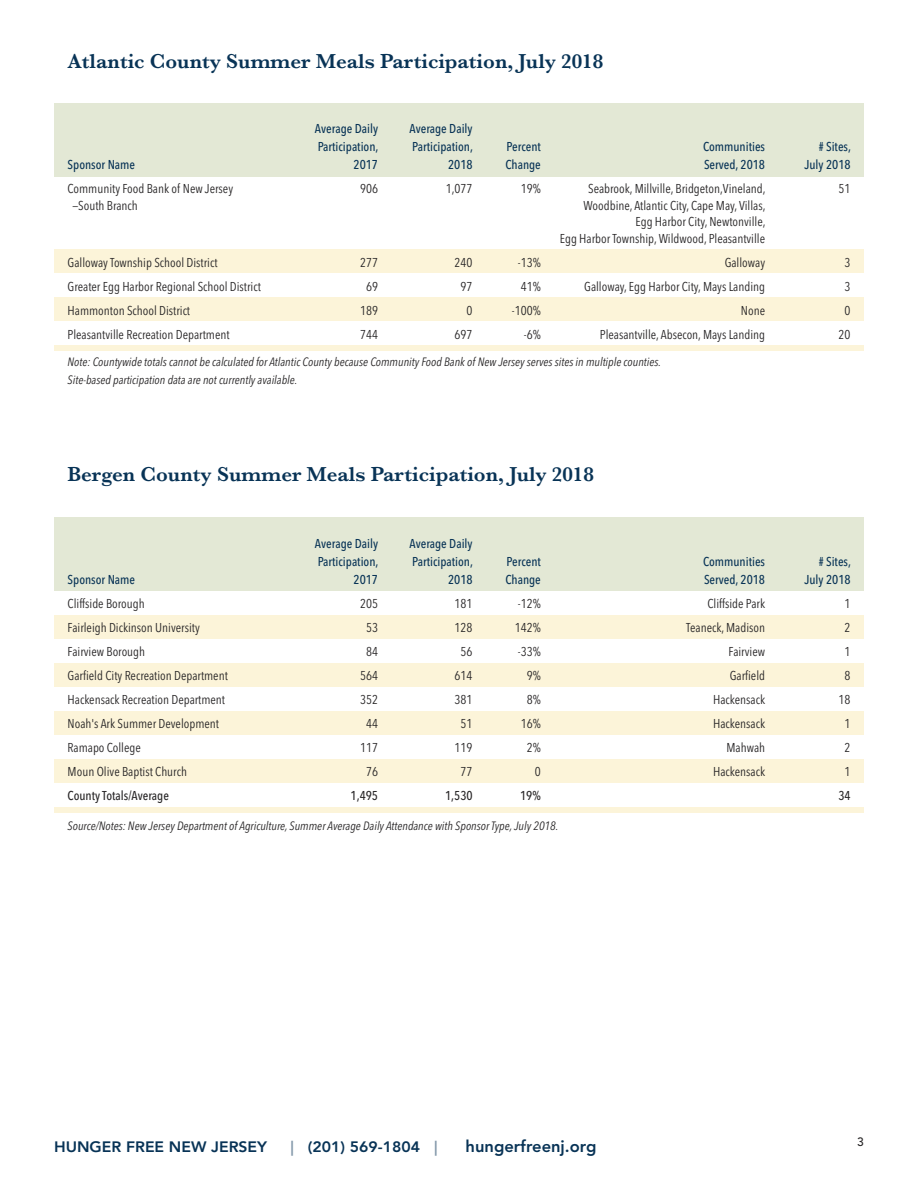
<style>
.page{position:relative;width:918px;height:1188px;background:#fff}
.page>*{position:absolute;margin:0;border:0;box-sizing:border-box;transform-origin:0 0}
.t1{font:600 21px "Baskerville";color:#083356}
.t2{font:800 16.5px "Avenir";color:#083356}
.t3{font:800 15px "Avenir";color:#083356;scale:1.05 1}
.t4{font:12.75px/16.5px "Avenir Next Condensed";color:#272526;text-align:right}
.t5{font:500 12.75px "Avenir Next Condensed";color:#083356}
.t6{font:500 12.75px "Avenir Next Condensed";color:#272526}
.t7{font:italic 12px/18px "Avenir Next Condensed";color:#272526}
.t8{font:500 12px "Avenir";color:#272526}
.s1{color:#8499ab}
</style>
<div class="page">
<div style="left:54px;top:103px;width:810px;height:73px;background:#e3e8d5"></div>
<div style="left:54px;top:249px;width:810px;height:24px;background:#fcf4d9"></div>
<div style="left:54px;top:297px;width:810px;height:24px;background:#fcf4d9"></div>
<div style="left:54px;top:345px;width:810px;height:5px;background:#fcf4d9"></div>
<div style="left:54px;top:517px;width:810px;height:74px;background:#e3e8d5"></div>
<div style="left:54px;top:615px;width:810px;height:24px;background:#fcf4d9"></div>
<div style="left:54px;top:663px;width:810px;height:24px;background:#fcf4d9"></div>
<div style="left:54px;top:711px;width:810px;height:24px;background:#fcf4d9"></div>
<div style="left:54px;top:759px;width:810px;height:24px;background:#fcf4d9"></div>
<div style="left:54px;top:807px;width:810px;height:6px;background:#fcf4d9"></div>
<h1 class="t1" style="left:68px;top:47px;width:537px">Atlantic County Summer Meals Participation, July 2018</h1>
<p class="t5" style="left:315px;top:121px;width:65px">Average Daily</p>
<p class="t5" style="left:409px;top:121px;width:65px">Average Daily</p>
<p class="t5" style="left:318px;top:139px;width:62px">Participation,</p>
<p class="t5" style="left:412px;top:139px;width:62px">Participation,</p>
<p class="t5" style="left:507px;top:139px;width:36px">Percent</p>
<p class="t5" style="left:703px;top:139px;width:64px">Communities</p>
<p class="t5" style="left:819px;top:139px;width:34px"># Sites,</p>
<p class="t5" style="left:68px;top:157px;width:69px">Sponsor Name</p>
<p class="t5" style="left:354px;top:157px;width:26px">2017</p>
<p class="t5" style="left:448px;top:157px;width:26px">2018</p>
<p class="t5" style="left:505px;top:157px;width:37px">Change</p>
<p class="t5" style="left:704px;top:157px;width:63px">Served, 2018</p>
<p class="t5" style="left:804px;top:157px;width:48px">July 2018</p>
<p class="t4" style="left:68px;top:180px;width:167px">Community Food Bank of New Jersey</p>
<p class="t4" style="left:360px;top:180px;width:19px">906</p>
<p class="t4" style="left:446px;top:180px;width:28px">1,077</p>
<p class="t4" style="left:521px;top:180px;width:22px">19%</p>
<p class="t4" style="left:588px;top:180px;width:179px">Seabrook, Millville, Bridgeton,Vineland,</p>
<p class="t4" style="left:839px;top:180px;width:13px">51</p>
<p class="t4" style="left:72px;top:197px;width:67px">—South Branch</p>
<p class="t4" style="left:560px;top:197px;width:207px">Woodbine, Atlantic City, Cape May, Villas,<br>Egg Harbor City, Newtonville,<br>Egg Harbor Township,Wildwood, Pleasantville</p>
<p class="t4" style="left:68px;top:254px;width:151px">Galloway Township School District</p>
<p class="t4" style="left:360px;top:254px;width:19px">277</p>
<p class="t4" style="left:455px;top:254px;width:19px">240</p>
<p class="t4" style="left:518px;top:254px;width:24px">-13%</p>
<p class="t4" style="left:725px;top:254px;width:42px">Galloway</p>
<p class="t4" style="left:845px;top:254px;width:7px">3</p>
<p class="t4" style="left:68px;top:278px;width:195px">Greater Egg Harbor Regional School District</p>
<p class="t4" style="left:366px;top:278px;width:13px">69</p>
<p class="t4" style="left:461px;top:278px;width:13px">97</p>
<p class="t4" style="left:521px;top:278px;width:22px">41%</p>
<p class="t4" style="left:584px;top:278px;width:182px">Galloway, Egg Harbor City, Mays Landing</p>
<p class="t4" style="left:845px;top:278px;width:7px">3</p>
<p class="t4" style="left:68px;top:302px;width:124px">Hammonton School District</p>
<p class="t4" style="left:360px;top:302px;width:19px">189</p>
<p class="t4" style="left:467px;top:302px;width:7px">0</p>
<p class="t4" style="left:512px;top:302px;width:30px">-100%</p>
<p class="t4" style="left:741px;top:302px;width:26px">None</p>
<p class="t4" style="left:845px;top:302px;width:7px">0</p>
<p class="t4" style="left:68px;top:326px;width:163px">Pleasantville Recreation Department</p>
<p class="t4" style="left:360px;top:326px;width:19px">744</p>
<p class="t4" style="left:455px;top:326px;width:19px">697</p>
<p class="t4" style="left:524px;top:326px;width:18px">-6%</p>
<p class="t4" style="left:600px;top:326px;width:167px">Pleasantville, Absecon, Mays Landing</p>
<p class="t4" style="left:839px;top:326px;width:13px">20</p>
<p class="t7" style="left:68px;top:353px;width:595px">Note: Countywide totals cannot be calculated for Atlantic County because Community Food Bank of New Jersey serves sites in multiple counties.<br>Site-based participation data are not currently available.</p>
<h1 class="t1" style="left:68px;top:459px;width:528px">Bergen County Summer Meals Participation, July 2018</h1>
<p class="t5" style="left:315px;top:536px;width:65px">Average Daily</p>
<p class="t5" style="left:409px;top:536px;width:65px">Average Daily</p>
<p class="t5" style="left:318px;top:554px;width:62px">Participation,</p>
<p class="t5" style="left:412px;top:554px;width:62px">Participation,</p>
<p class="t5" style="left:507px;top:554px;width:36px">Percent</p>
<p class="t5" style="left:703px;top:554px;width:64px">Communities</p>
<p class="t5" style="left:819px;top:554px;width:34px"># Sites,</p>
<p class="t5" style="left:68px;top:572px;width:69px">Sponsor Name</p>
<p class="t5" style="left:354px;top:572px;width:26px">2017</p>
<p class="t5" style="left:448px;top:572px;width:26px">2018</p>
<p class="t5" style="left:505px;top:572px;width:37px">Change</p>
<p class="t5" style="left:704px;top:572px;width:63px">Served, 2018</p>
<p class="t5" style="left:804px;top:572px;width:48px">July 2018</p>
<p class="t4" style="left:68px;top:594px;width:79px">Cliffside Borough</p>
<p class="t4" style="left:360px;top:594px;width:19px">205</p>
<p class="t4" style="left:455px;top:594px;width:19px">181</p>
<p class="t4" style="left:518px;top:594px;width:24px">-12%</p>
<p class="t4" style="left:708px;top:594px;width:59px">Cliffside Park</p>
<p class="t4" style="left:845px;top:594px;width:7px">1</p>
<p class="t4" style="left:68px;top:618px;width:134px">Fairleigh Dickinson University</p>
<p class="t4" style="left:366px;top:618px;width:13px">53</p>
<p class="t4" style="left:455px;top:618px;width:19px">128</p>
<p class="t4" style="left:515px;top:618px;width:28px">142%</p>
<p class="t4" style="left:686px;top:618px;width:80px">Teaneck, Madison</p>
<p class="t4" style="left:845px;top:618px;width:7px">2</p>
<p class="t4" style="left:68px;top:642px;width:79px">Fairview Borough</p>
<p class="t4" style="left:366px;top:642px;width:13px">84</p>
<p class="t4" style="left:461px;top:642px;width:13px">56</p>
<p class="t4" style="left:518px;top:642px;width:24px">-33%</p>
<p class="t4" style="left:729px;top:642px;width:38px">Fairview</p>
<p class="t4" style="left:845px;top:642px;width:7px">1</p>
<p class="t4" style="left:68px;top:666px;width:162px">Garfield City Recreation Department</p>
<p class="t4" style="left:360px;top:666px;width:19px">564</p>
<p class="t4" style="left:455px;top:666px;width:19px">614</p>
<p class="t4" style="left:527px;top:666px;width:16px">9%</p>
<p class="t4" style="left:730px;top:666px;width:37px">Garfield</p>
<p class="t4" style="left:845px;top:666px;width:7px">8</p>
<p class="t4" style="left:68px;top:690px;width:159px">Hackensack Recreation Department</p>
<p class="t4" style="left:360px;top:690px;width:19px">352</p>
<p class="t4" style="left:455px;top:690px;width:19px">381</p>
<p class="t4" style="left:527px;top:690px;width:16px">8%</p>
<p class="t4" style="left:713px;top:690px;width:53px">Hackensack</p>
<p class="t4" style="left:839px;top:690px;width:13px">18</p>
<p class="t4" style="left:68px;top:714px;width:153px">Noah's Ark Summer Development</p>
<p class="t4" style="left:366px;top:714px;width:13px">44</p>
<p class="t4" style="left:461px;top:714px;width:13px">51</p>
<p class="t4" style="left:521px;top:714px;width:22px">16%</p>
<p class="t4" style="left:713px;top:714px;width:53px">Hackensack</p>
<p class="t4" style="left:845px;top:714px;width:7px">1</p>
<p class="t4" style="left:68px;top:738px;width:75px">Ramapo College</p>
<p class="t4" style="left:360px;top:738px;width:19px">117</p>
<p class="t4" style="left:455px;top:738px;width:19px">119</p>
<p class="t4" style="left:527px;top:738px;width:16px">2%</p>
<p class="t4" style="left:726px;top:738px;width:40px">Mahwah</p>
<p class="t4" style="left:845px;top:738px;width:7px">2</p>
<p class="t4" style="left:68px;top:762px;width:121px">Moun Olive Baptist Church</p>
<p class="t4" style="left:366px;top:762px;width:13px">76</p>
<p class="t4" style="left:461px;top:762px;width:13px">77</p>
<p class="t4" style="left:535px;top:762px;width:7px">0</p>
<p class="t4" style="left:713px;top:762px;width:53px">Hackensack</p>
<p class="t4" style="left:845px;top:762px;width:7px">1</p>
<p class="t6" style="left:68px;top:788px;width:103px">County Totals/Average</p>
<p class="t6" style="left:351px;top:788px;width:29px">1,495</p>
<p class="t6" style="left:445px;top:788px;width:29px">1,530</p>
<p class="t6" style="left:520px;top:788px;width:22px">19%</p>
<p class="t6" style="left:838px;top:788px;width:14px">34</p>
<p class="t7" style="left:68px;top:816px;width:492px">Source/Notes: New Jersey Department of Agriculture, Summer Average Daily Attendance with Sponsor Type,July 2018.</p>
<p class="t3" style="left:54px;top:1135px;width:205px">HUNGER FREE NEW JERSEY</p>
<p class="t3" style="left:291px;top:1135px;width:142px"><span class="s1">|</span> (201) 569-1804 <span class="s1">|</span></p>
<p class="t2" style="left:466px;top:1133px;width:132px">hungerfreenj.org</p>
<p class="t8" style="left:857px;top:1131px;width:8px">3</p>
</div>
